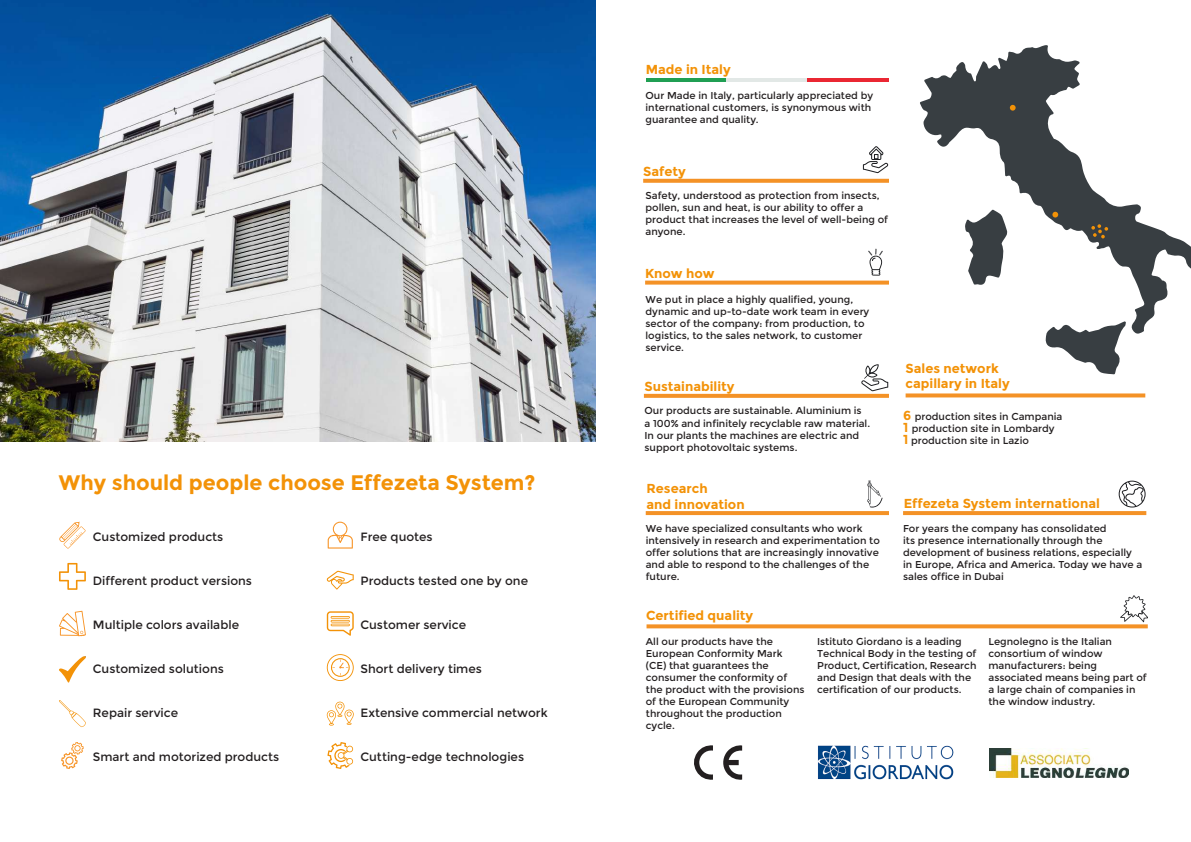
<style>
.page{position:relative;width:1191px;height:842px;background:#fff}
.page>*{position:absolute;margin:0;border:0;box-sizing:border-box;transform-origin:0 0}
.t1{font:700 21px "Montserrat";color:#f39207}
.t2{font:700 13px/15.6px "Montserrat";color:#f39207}
.t3{font:12px "Montserrat";color:#231f20}
.t4{font:10px/12px "Montserrat";color:#231f20}
.s1{font-weight:700;font-size:13px;color:#f39207}
</style>
<div class="page">
<img style="left:0;top:0;width:595px;height:442px">
<svg style="left:328px;top:522px;width:25px;height:27px"></svg>
<svg style="left:327px;top:571px;width:27px;height:19px"></svg>
<svg style="left:327px;top:611px;width:27px;height:25px"></svg>
<svg style="left:327px;top:654px;width:27px;height:27px"></svg>
<svg style="left:327px;top:702px;width:27px;height:24px"></svg>
<svg style="left:327px;top:742px;width:26px;height:27px"></svg>
<svg style="left:59px;top:522px;width:27px;height:27px"></svg>
<svg style="left:59px;top:611px;width:27px;height:25px"></svg>
<svg style="left:61px;top:742px;width:23px;height:27px"></svg>
<svg style="left:59px;top:700px;width:27px;height:27px"></svg>
<svg style="left:59px;top:656px;width:27px;height:26px"></svg>
<svg style="left:59px;top:563px;width:27px;height:27px"></svg>
<svg style="left:920px;top:45px;width:271px;height:289px"></svg>
<svg style="left:1045px;top:321px;width:81px;height:53px"></svg>
<svg style="left:965px;top:210px;width:42px;height:75px"></svg>
<svg style="left:1009px;top:105px;width:6px;height:6px"></svg>
<svg style="left:1052px;top:212px;width:6px;height:5px"></svg>
<svg style="left:1091px;top:224px;width:17px;height:14px"></svg>
<svg style="left:723px;top:745px;width:19px;height:35px"></svg>
<svg style="left:694px;top:745px;width:19px;height:35px"></svg>
<img style="left:818px;top:745px;width:136px;height:35px">
<svg style="left:644px;top:394px;width:245px;height:4px"></svg>
<svg style="left:643px;top:179px;width:246px;height:4px"></svg>
<svg style="left:646px;top:624px;width:501px;height:4px;background:#f59c3a"></svg>
<svg style="left:645px;top:281px;width:244px;height:4px"></svg>
<svg style="left:646px;top:511px;width:243px;height:4px"></svg>
<svg style="left:905px;top:393px;width:240px;height:4px"></svg>
<hr style="left:646px;top:79px;width:81px;height:3px;background:#209f53">
<hr style="left:726px;top:79px;width:82px;height:3px;background:#e2e8e6">
<hr style="left:807px;top:79px;width:82px;height:3px;background:#ea2733">
<svg style="left:867px;top:481px;width:15px;height:26px"></svg>
<svg style="left:861px;top:364px;width:27px;height:27px"></svg>
<svg style="left:1120px;top:595px;width:27px;height:27px"></svg>
<svg style="left:863px;top:146px;width:25px;height:27px"></svg>
<svg style="left:868px;top:249px;width:14px;height:27px"></svg>
<img style="left:990px;top:748px;width:139px;height:29px">
<svg style="left:903px;top:511px;width:243px;height:4px"></svg>
<svg style="left:1118px;top:481px;width:27px;height:26px"></svg>
<h1 class="t1" style="left:59px;top:470px;width:478px">Why should people choose Effezeta System?</h1>
<p class="t3" style="left:93px;top:530px;width:132px">Customized products</p>
<p class="t3" style="left:93px;top:574px;width:161px">Different product versions</p>
<p class="t3" style="left:93px;top:618px;width:148px">Multiple colors available</p>
<p class="t3" style="left:93px;top:662px;width:132px">Customized solutions</p>
<p class="t3" style="left:93px;top:706px;width:87px">Repair service</p>
<p class="t3" style="left:93px;top:750px;width:188px">Smart and motorized products</p>
<p class="t3" style="left:360px;top:530px;width:74px">Free quotes</p>
<p class="t3" style="left:360px;top:574px;width:169px">Products tested one by one</p>
<p class="t3" style="left:360px;top:618px;width:107px">Customer service</p>
<p class="t3" style="left:360px;top:662px;width:123px">Short delivery times</p>
<p class="t3" style="left:360px;top:706px;width:189px">Extensive commercial network</p>
<p class="t3" style="left:360px;top:750px;width:165px">Cutting-edge technologies</p>
<h2 class="t2" style="left:646px;top:62px;width:86px">Made in Italy</h2>
<p class="t4" style="left:645px;top:89px;width:229px">Our Made in Italy, particularly appreciated by international customers, is synonymous with guarantee and quality.</p>
<h2 class="t2" style="left:643px;top:164px;width:44px">Safety</h2>
<p class="t4" style="left:645px;top:190px;width:244px">Safety, understood as protection from insects, pollen, sun and heat, is our ability to offer a product that increases the level of well-being of anyone.</p>
<h2 class="t2" style="left:645px;top:266px;width:71px">Know how</h2>
<p class="t4" style="left:645px;top:294px;width:225px">We put in place a highly qualified, young, dynamic and up-to-date work team in every sector of the company: from production, to logistics, to the sales network, to customer service.</p>
<h2 class="t2" style="left:644px;top:379px;width:91px">Sustainability</h2>
<p class="t4" style="left:644px;top:405px;width:227px">Our products are sustainable. Aluminium is<br>a 100% and infinitely recyclable raw material.<br>In our plants the machines are electric and support photovoltaic systems.</p>
<h2 class="t2" style="left:646px;top:481px;width:100px">Research<br>and innovation</h2>
<p class="t4" style="left:646px;top:522px;width:236px">We have specialized consultants who work intensively in research and experimentation to offer solutions that are increasingly innovative and able to respond to the challenges of the future.</p>
<h2 class="t2" style="left:646px;top:608px;width:109px">Certified quality</h2>
<h2 class="t2" style="left:905px;top:360px;width:106px">Sales network capillary in Italy</h2>
<p class="t4" style="left:903px;top:410px;width:161px"><span class="s1">6</span> production sites in Campania<br><span class="s1">1</span> production site in Lombardy<br><span class="s1">1</span> production site in Lazio</p>
<h2 class="t2" style="left:903px;top:495px;width:198px">Effezeta System international</h2>
<p class="t4" style="left:903px;top:522px;width:241px">For years the company has consolidated<br>its presence internationally through the development of business relations, especially in Europe, Africa and America. Today we have a sales office in Dubai</p>
<p class="t4" style="left:646px;top:636px;width:160px">All our products have the<br>European Conformity Mark (CE) that guarantees the consumer the conformity of the product with the provisions of the European Community throughout the production cycle.</p>
<p class="t4" style="left:817px;top:636px;width:161px">Istituto Giordano is a leading<br>Technical Body in the testing of<br>Product, Certification, Research and Design that deals with the certification of our products.</p>
<p class="t4" style="left:988px;top:636px;width:160px">Legnolegno is the Italian consortium of window manufacturers: being associated means being part of a large chain of companies in the window industry.</p>
</div>
